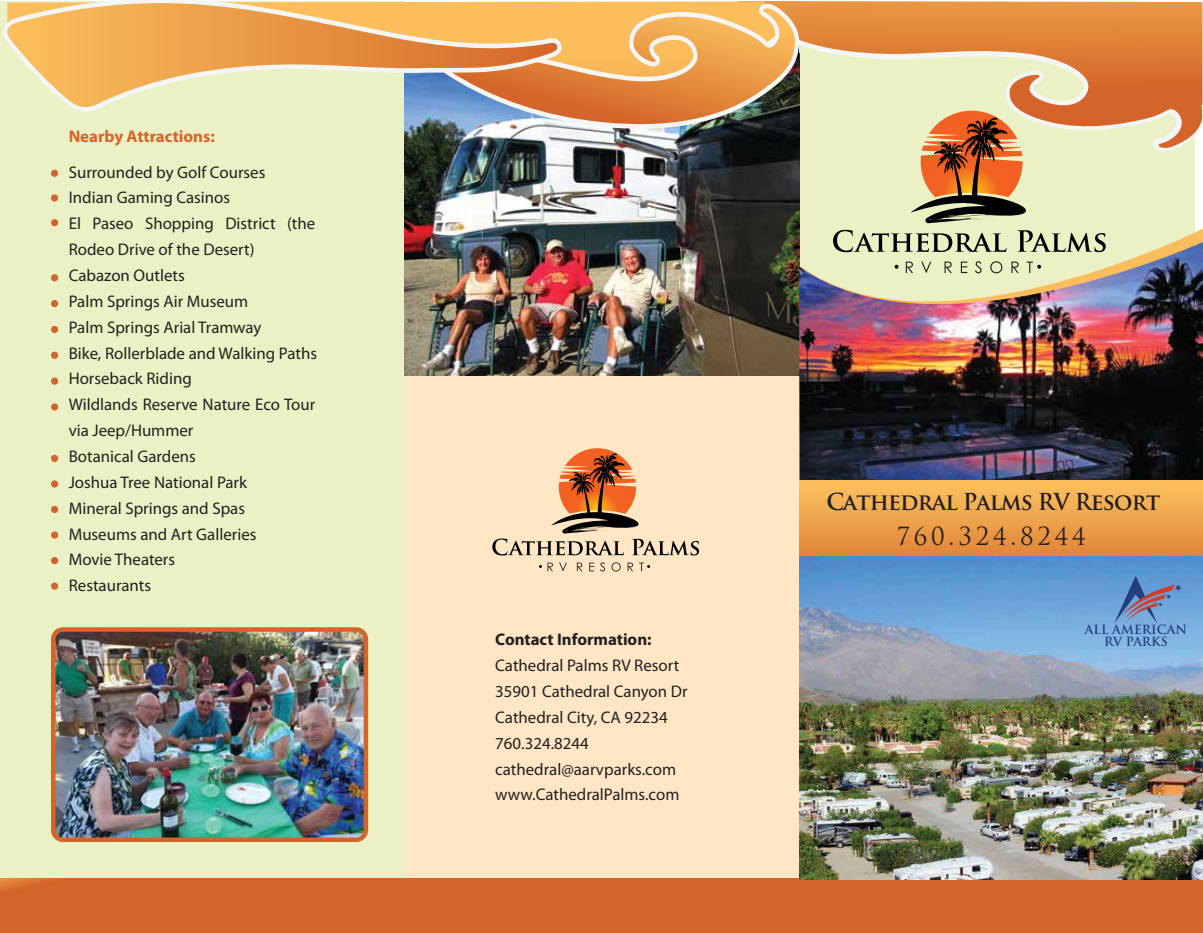
<style>
.page{position:relative;width:1203px;height:933px;background:#fff}
.page>*{position:absolute;margin:0;border:0;box-sizing:border-box;transform-origin:0 0}
.t1{font:24.3px "Trajan Pro";letter-spacing:.16em;color:#231f20}
.t2{font:700 22.8px "Trajan Pro";letter-spacing:-.035em;color:#231f20}
.t3{font:16.8px/25.8px "Myriad Pro";color:#231f20}
.t4{font:700 16.8px "Myriad Pro";color:#231f20}
.t5{font:700 16.8px "Myriad Pro";color:#da6329}
.t6{font:700 12.3px/12px "Trajan Pro";color:#223e7d;text-align:center}
</style>
<div class="page">
<div style="left:789px;top:25px;width:405px;height:308px;background:#ebf1c5"></div>
<div style="left:403px;top:52px;width:397px;height:848px;background:#ffe6c5;border-radius:12px"></div>
<div style="left:0;top:1px;width:405px;height:878px;background:#ebf1c4"></div>
<svg style="left:783px;top:1px;width:419px;height:4px"></svg>
<div style="left:0;top:878px;width:1202px;height:54px;background:#d4642a"></div>
<img style="left:405px;top:112px;width:394px;height:264px">
<svg style="left:786px;top:5px;width:416px;height:144px"></svg>
<img style="left:439px;top:4px;width:360px;height:129px">
<svg style="left:442px;top:8px;width:353px;height:120px"></svg>
<svg style="left:3px;top:1px;width:560px;height:111px"></svg>
<svg style="left:4px;top:3px;width:554px;height:106px"></svg>
<svg style="left:51px;top:169px;width:7px;height:8px"></svg>
<svg style="left:51px;top:194px;width:7px;height:7px"></svg>
<svg style="left:51px;top:219px;width:7px;height:7px"></svg>
<svg style="left:51px;top:274px;width:7px;height:7px"></svg>
<svg style="left:51px;top:300px;width:7px;height:7px"></svg>
<svg style="left:51px;top:326px;width:7px;height:7px"></svg>
<svg style="left:51px;top:351px;width:7px;height:8px"></svg>
<svg style="left:51px;top:377px;width:7px;height:7px"></svg>
<svg style="left:51px;top:403px;width:7px;height:7px"></svg>
<svg style="left:51px;top:454px;width:7px;height:8px"></svg>
<img style="left:798px;top:242px;width:404px;height:238px">
<svg style="left:51px;top:480px;width:7px;height:7px"></svg>
<svg style="left:51px;top:505px;width:7px;height:8px"></svg>
<svg style="left:51px;top:531px;width:7px;height:7px"></svg>
<svg style="left:51px;top:557px;width:7px;height:7px"></svg>
<svg style="left:51px;top:582px;width:7px;height:7px"></svg>
<svg style="left:51px;top:627px;width:317px;height:214px"></svg>
<img style="left:55px;top:631px;width:308px;height:206px">
<svg style="left:910px;top:111px;width:178px;height:112px"></svg>
<svg style="left:894px;top:265px;width:4px;height:3px"></svg>
<svg style="left:832px;top:230px;width:174px;height:22px"></svg>
<svg style="left:1016px;top:230px;width:89px;height:22px"></svg>
<svg style="left:905px;top:261px;width:7px;height:12px"></svg>
<svg style="left:920px;top:261px;width:11px;height:12px"></svg>
<svg style="left:944px;top:261px;width:7px;height:12px"></svg>
<svg style="left:960px;top:261px;width:7px;height:12px"></svg>
<svg style="left:974px;top:261px;width:7px;height:12px"></svg>
<svg style="left:989px;top:261px;width:13px;height:12px"></svg>
<svg style="left:1011px;top:261px;width:7px;height:12px"></svg>
<svg style="left:1026px;top:261px;width:14px;height:12px"></svg>
<svg style="left:492px;top:448px;width:207px;height:107px"></svg>
<svg style="left:539px;top:562px;width:14px;height:9px"></svg>
<svg style="left:559px;top:562px;width:7px;height:9px"></svg>
<svg style="left:576px;top:562px;width:6px;height:9px"></svg>
<svg style="left:589px;top:562px;width:16px;height:9px"></svg>
<svg style="left:611px;top:562px;width:9px;height:9px"></svg>
<svg style="left:627px;top:562px;width:6px;height:9px"></svg>
<svg style="left:639px;top:562px;width:11px;height:9px"></svg>
<div style="left:798px;top:480px;width:404px;height:76px;background:linear-gradient(to bottom,#fdc260,#e18639)"></div>
<img style="left:799px;top:556px;width:402px;height:322px">
<svg style="left:1113px;top:575px;width:68px;height:48px"></svg>
<p class="t5" style="left:69px;top:126px;width:148px">Nearby Attractions:</p>
<p class="t3" style="left:69px;top:159px;width:250px">Surrounded by Golf Courses<br>Indian Gaming Casinos<br>El Paseo Shopping District (the<br>Rodeo Drive of the Desert)<br>Cabazon Outlets<br>Palm Springs Air Museum<br>Palm Springs Arial Tramway<br>Bike, Rollerblade and Walking Paths<br>Horseback Riding<br>Wildlands Reserve Nature Eco Tour via Jeep/Hummer<br>Botanical Gardens<br>Joshua Tree National Park<br>Mineral Springs and Spas<br>Museums and Art Galleries<br>Movie Theaters<br>Restaurants</p>
<p class="t4" style="left:495px;top:628px;width:158px">Contact Information:</p>
<p class="t3" style="left:495px;top:652px;width:194px">Cathedral Palms RV Resort<br>35901 Cathedral Canyon Dr<br>Cathedral City, CA 92234<br>760.324.8244 cathedral@aarvparks.com www.CathedralPalms.com</p>
<h2 class="t2" style="left:826px;top:487px;width:335px">Cathedral Palms RV Resort</h2>
<h1 class="t1" style="left:896px;top:521px;width:190px">760.324.8244</h1>
<p class="t6" style="left:1084px;top:623px;width:104px">ALL AMERICAN<br>RV PARKS</p>
</div>
